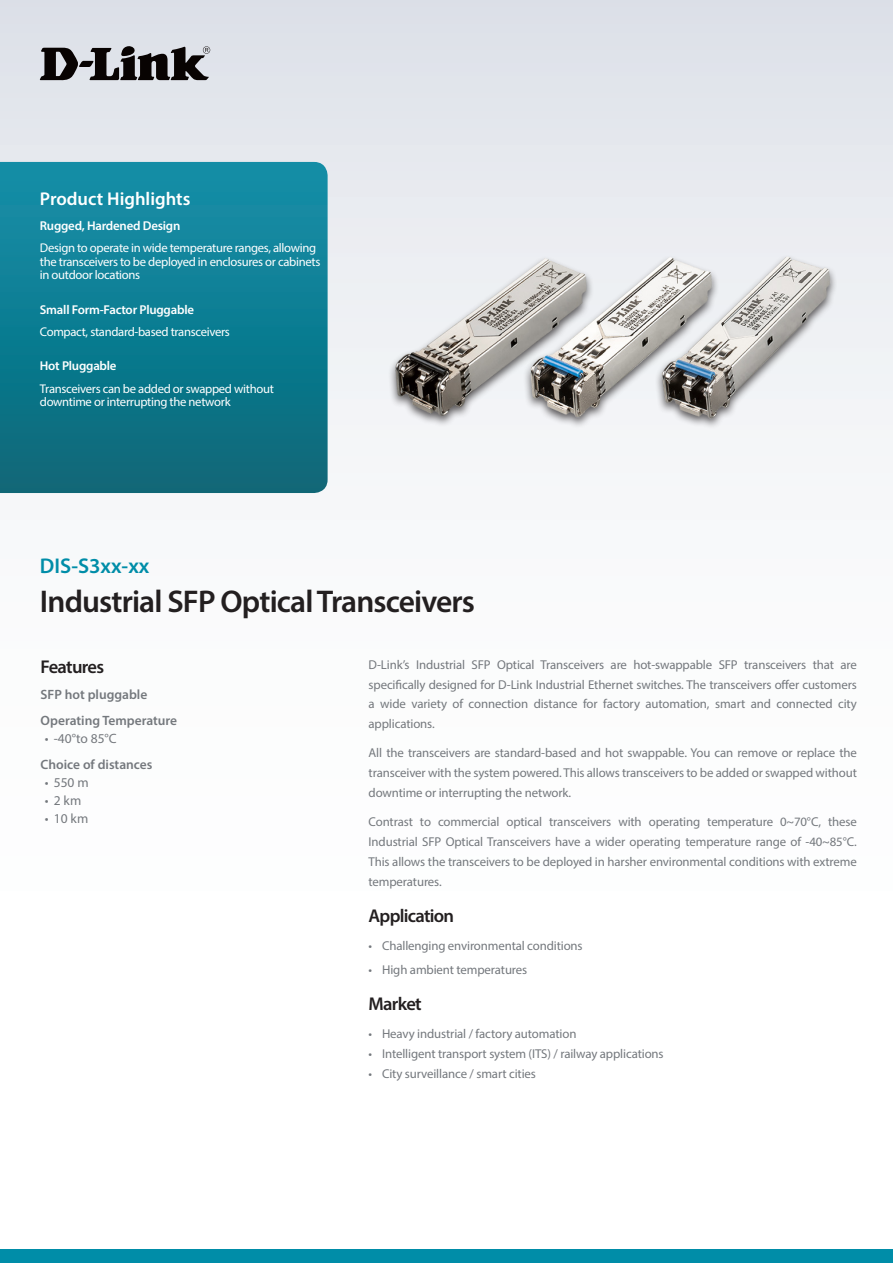
<style>
.page{position:relative;width:893px;height:1263px;background:#fff}
.page>*{position:absolute;margin:0;border:0;box-sizing:border-box;transform-origin:0 0}
.t1{font:600 31.5px "Myriad Pro";letter-spacing:-.025em;color:#231f20}
.t2{font:600 21.3px "Myriad Pro";color:#008da8}
.Description_Topic{font:600 18.6px "Myriad Pro";letter-spacing:-.04em;color:#231f20}
.Highlights_Title{font:600 18.6px "Myriad Pro";color:#fff}
.Features_Title{font:600 18.6px "Myriad Pro";letter-spacing:-.04em;color:#231f20}
.Features_Category{font:600 13.5px "Myriad Pro";color:#74787d}
.t3{font:13.5px "Myriad Pro";color:#74787d}
.Description_Text{font:12.9px/20px "Myriad Pro";letter-spacing:-.01em;color:#74787d;text-align:justify}
.Highlights_Category{font:600 12.9px "Myriad Pro";letter-spacing:-.015em;color:#fff}
.Highlights_Text{font:12.6px/13.5px "Myriad Pro";letter-spacing:-.025em;color:#fff}
</style>
<div class="page">
<div style="left:0;top:0;width:893px;height:1084px;background:linear-gradient(to bottom,#e3e6ec,#fff)"></div>
<div style="left:0;top:1249px;width:893px;height:14px;background:#008da8"></div>
<svg style="left:0;top:162px;width:328px;height:331px;background:#0f7c90"></svg>
<svg style="left:40px;top:46px;width:170px;height:34px;background:#6b6a6c"></svg>
<img style="left:368px;top:231px;width:135px;height:212px">
<img style="left:503px;top:231px;width:132px;height:212px">
<img style="left:635px;top:231px;width:222px;height:213px">
<p class="Highlights_Title" style="left:40px;top:187px;width:152px">Product Highlights</p>
<p class="Highlights_Category" style="left:40px;top:217px;width:142px">Rugged, Hardened Design</p>
<p class="Highlights_Text" style="left:40px;top:241px;width:282px">Design to operate in wide temperature ranges, allowing the transceivers to be deployed in enclosures or cabinets in outdoor locations</p>
<p class="Highlights_Category" style="left:40px;top:301px;width:156px">Small Form-Factor Pluggable</p>
<p class="Highlights_Text" style="left:40px;top:325px;width:192px">Compact, standard-based transceivers</p>
<p class="Highlights_Category" style="left:40px;top:358px;width:78px">Hot Pluggable</p>
<p class="Highlights_Text" style="left:40px;top:382px;width:235px">Transceivers can be added or swapped without downtime or interrupting the network</p>
<h2 class="t2" style="left:40px;top:552px;width:111px">DIS-S3xx-xx</h2>
<h1 class="t1" style="left:40px;top:582px;width:437px">Industrial SFP Optical Transceivers</h1>
<p class="Features_Title" style="left:41px;top:655px;width:65px">Features</p>
<p class="Features_Category" style="left:41px;top:686px;width:108px">SFP hot pluggable</p>
<p class="Features_Category" style="left:41px;top:712px;width:138px">Operating Temperature</p>
<p class="t3" style="left:45px;top:730px;width:73px">• -40°to 85°C</p>
<p class="Features_Category" style="left:41px;top:756px;width:113px">Choice of distances</p>
<p class="t3" style="left:45px;top:774px;width:45px">• 550 m</p>
<p class="t3" style="left:45px;top:792px;width:38px">• 2 km</p>
<p class="t3" style="left:45px;top:810px;width:45px">• 10 km</p>
<p class="Description_Text" style="left:369px;top:654px;width:490px">D-Link’s Industrial SFP Optical Transceivers are hot-swappable SFP transceivers that are specifically designed for D-Link Industrial Ethernet switches. The transceivers offer customers a wide variety of connection distance for factory automation, smart and connected city applications.</p>
<p class="Description_Text" style="left:369px;top:743px;width:490px">All the transceivers are standard-based and hot swappable. You can remove or replace the transceiver with the system powered. This allows transceivers to be added or swapped without downtime or interrupting the network.</p>
<p class="Description_Text" style="left:369px;top:811px;width:490px">Contrast to commercial optical transceivers with operating temperature 0~70°C, these Industrial SFP Optical Transceivers have a wider operating temperature range of -40~85°C.<br>This allows the transceivers to be deployed in harsher environmental conditions with extreme temperatures.</p>
<p class="Description_Topic" style="left:369px;top:904px;width:87px">Application</p>
<p class="Description_Text" style="left:369px;top:935px;width:216px">• Challenging environmental conditions</p>
<p class="Description_Text" style="left:369px;top:960px;width:160px">• High ambient temperatures</p>
<p class="Description_Topic" style="left:369px;top:992px;width:55px">Market</p>
<p class="Description_Text" style="left:369px;top:1024px;width:209px">• Heavy industrial / factory automation</p>
<p class="Description_Text" style="left:369px;top:1043px;width:297px">• Intelligent transport system (ITS) / railway applications</p>
<p class="Description_Text" style="left:369px;top:1063px;width:169px">• City surveillance / smart cities</p>
</div>
